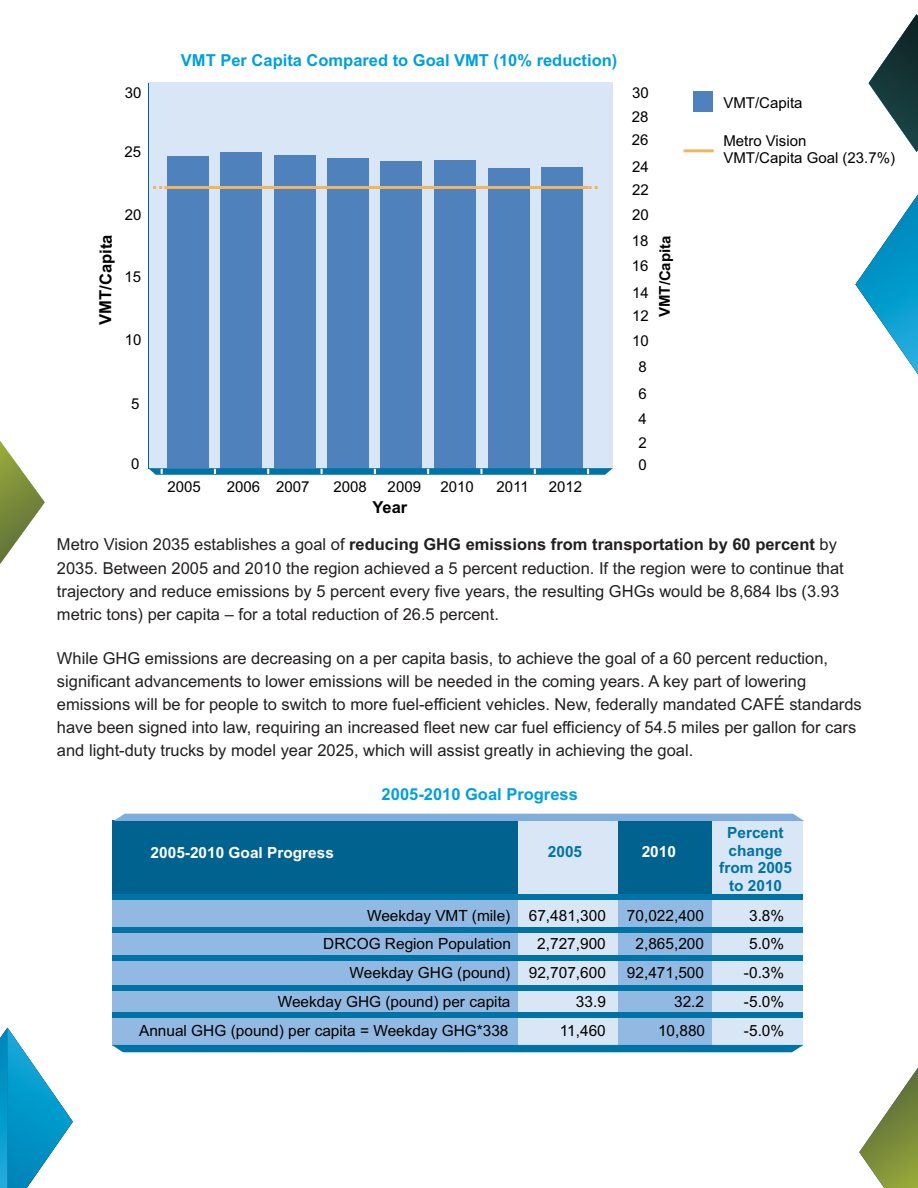
<style>
.page{position:relative;width:918px;height:1188px;background:#fff}
.page>*{position:absolute;margin:0;border:0;box-sizing:border-box;transform-origin:0 0}
.t1{font:16.5px/23.1px "Arial";color:#231f20}
.t2{font:700 16.5px "Arial";color:#00a0dc}
.t3{font:700 16.5px "Arial";color:#000}
.t4{font:15.45px "Arial";color:#000}
.t5{font:700 15.45px/17.4px "Arial";color:#0073a6;text-align:center}
.t6{font:700 15.45px "Arial";color:#fff}
.t7{font:15px/16.8px "Arial";color:#000}
.t8{font:700 14.85px "Arial";color:#000}
.s1{font-weight:700}
</style>
<div class="page">
<svg style="left:869px;top:14px;width:49px;height:138px"></svg>
<svg style="left:859px;top:1067px;width:59px;height:121px"></svg>
<svg style="left:0;top:441px;width:45px;height:123px"></svg>
<svg style="left:855px;top:194px;width:63px;height:181px"></svg>
<svg style="left:0;top:1028px;width:73px;height:160px"></svg>
<div style="left:693px;top:91px;width:19px;height:20px;background:#4f82bd"></div>
<div style="left:148px;top:83px;width:464px;height:386px;background:#d9e6f5"></div>
<div style="left:167px;top:156px;width:42px;height:312px;background:#4f82bd"></div>
<div style="left:220px;top:152px;width:42px;height:316px;background:#4f82bd"></div>
<div style="left:274px;top:155px;width:41px;height:313px;background:#4f82bd"></div>
<div style="left:327px;top:158px;width:42px;height:310px;background:#4f82bd"></div>
<div style="left:381px;top:161px;width:41px;height:307px;background:#4f82bd"></div>
<div style="left:434px;top:160px;width:42px;height:308px;background:#4f82bd"></div>
<div style="left:488px;top:168px;width:41px;height:300px;background:#4f82bd"></div>
<div style="left:541px;top:167px;width:42px;height:301px;background:#4f82bd"></div>
<hr style="left:164px;top:186px;width:424px;height:3px;background:#f1b562">
<svg style="left:153px;top:186px;width:10px;height:3px"></svg>
<svg style="left:589px;top:186px;width:9px;height:3px"></svg>
<hr style="left:684px;top:149px;width:29px;height:3px;background:#f1b562">
<svg style="left:148px;top:468px;width:465px;height:7px;background:#177fad"></svg>
<hr style="left:148px;top:83px;width:1px;height:385px;background:#00628f">
<div style="left:112px;top:820px;width:690px;height:226px;background:#92b9e2"></div>
<div style="left:112px;top:820px;width:690px;height:77px;background:#00628f"></div>
<div style="left:518px;top:820px;width:100px;height:225px;background:#d9e6f5"></div>
<div style="left:712px;top:820px;width:91px;height:227px;background:#d9e6f5"></div>
<div style="left:112px;top:895px;width:691px;height:5px;background:#0073a6"></div>
<div style="left:112px;top:928px;width:691px;height:5px;background:#0073a6"></div>
<div style="left:112px;top:955px;width:691px;height:6px;background:#0073a6"></div>
<div style="left:112px;top:985px;width:691px;height:5px;background:#0073a6"></div>
<div style="left:112px;top:1045px;width:691px;height:7px;background:#0073a6"></div>
<div style="left:112px;top:1013px;width:691px;height:5px;background:#0073a6"></div>
<div style="left:113px;top:814px;width:691px;height:7px;background:#80acdb"></div>
<p class="t2" style="left:181px;top:54px;width:438px">VMT Per Capita Compared to Goal VMT (10% reduction)</p>
<p class="t7" style="left:125px;top:85px;width:18px">30</p>
<p class="t7" style="left:632px;top:86px;width:18px">30</p>
<p class="t7" style="left:125px;top:145px;width:18px">25</p>
<p class="t7" style="left:632px;top:110px;width:18px">28</p>
<p class="t7" style="left:632px;top:133px;width:18px">26</p>
<p class="t7" style="left:632px;top:159px;width:18px">24</p>
<p class="t7" style="left:632px;top:183px;width:18px">22</p>
<p class="t7" style="left:125px;top:207px;width:18px">20</p>
<p class="t7" style="left:632px;top:208px;width:18px">20</p>
<p class="t7" style="left:632px;top:234px;width:18px">18</p>
<p class="t3" style="left:99px;top:325px;width:91px;rotate:-90deg">VMT/Capita</p>
<p class="t8" style="left:659px;top:317px;width:83px;rotate:-90deg">VMT/Capita</p>
<p class="t7" style="left:632px;top:258px;width:18px">16</p>
<p class="t7" style="left:125px;top:270px;width:18px">15</p>
<p class="t7" style="left:632px;top:286px;width:18px">14</p>
<p class="t7" style="left:632px;top:309px;width:18px">12</p>
<p class="t7" style="left:125px;top:333px;width:18px">10</p>
<p class="t7" style="left:632px;top:334px;width:18px">10</p>
<p class="t7" style="left:131px;top:396px;width:10px">5</p>
<p class="t7" style="left:639px;top:360px;width:10px">8</p>
<p class="t7" style="left:639px;top:386px;width:10px">6</p>
<p class="t7" style="left:639px;top:412px;width:10px">4</p>
<p class="t7" style="left:639px;top:436px;width:10px">2</p>
<p class="t7" style="left:131px;top:457px;width:10px">0</p>
<p class="t7" style="left:639px;top:457px;width:10px">0</p>
<p class="t7" style="left:168px;top:480px;width:35px">2005</p>
<p class="t7" style="left:227px;top:480px;width:84px">2006 2007</p>
<p class="t7" style="left:333px;top:480px;width:35px">2008</p>
<p class="t7" style="left:388px;top:480px;width:35px">2009</p>
<p class="t7" style="left:440px;top:480px;width:35px">2010</p>
<p class="t7" style="left:497px;top:480px;width:34px">2011</p>
<p class="t7" style="left:549px;top:480px;width:35px">2012</p>
<p class="t3" style="left:372px;top:501px;width:36px">Year</p>
<p class="t7" style="left:723px;top:96px;width:81px">VMT/Capita</p>
<p class="t7" style="left:723px;top:134px;width:173px">Metro Vision<br>VMT/Capita Goal (23.7%)</p>
<p class="t1" style="left:57px;top:535px;width:788px">Metro Vision 2035 establishes a goal of <span class="s1">reducing GHG emissions from transportation by 60 percent</span> by 2035. Between 2005 and 2010 the region achieved a 5 percent reduction. If the region were to continue that trajectory and reduce emissions by 5 percent every five years, the resulting GHGs would be 8,684 lbs (3.93 metric tons) per capita – for a total reduction of 26.5 percent.</p>
<p class="t1" style="left:57px;top:648px;width:806px">While GHG emissions are decreasing on a per capita basis, to achieve the goal of a 60 percent reduction, significant advancements to lower emissions will be needed in the coming years. A key part of lowering emissions will be for people to switch to more fuel-efficient vehicles. New, federally mandated CAFÉ standards have been signed into law, requiring an increased fleet new car fuel efficiency of 54.5 miles per gallon for cars and light-duty trucks by model year 2025, which will assist greatly in achieving the goal.</p>
<p class="t2" style="left:382px;top:788px;width:198px">2005-2010 Goal Progress</p>
<p class="t6" style="left:151px;top:846px;width:185px">2005-2010 Goal Progress</p>
<p class="t5" style="left:548px;top:844px;width:36px">2005</p>
<p class="t6" style="left:642px;top:845px;width:36px">2010</p>
<p class="t5" style="left:719px;top:826px;width:74px">Percent change from 2005 to 2010</p>
<p class="t4" style="left:367px;top:910px;width:240px">Weekday VMT (mile) 67,481,300</p>
<p class="t4" style="left:627px;top:910px;width:79px">70,022,400</p>
<p class="t4" style="left:749px;top:910px;width:37px">3.8%</p>
<p class="t4" style="left:323px;top:938px;width:189px">DRCOG Region Population</p>
<p class="t4" style="left:537px;top:938px;width:70px">2,727,900</p>
<p class="t4" style="left:635px;top:938px;width:70px">2,865,200</p>
<p class="t4" style="left:749px;top:938px;width:37px">5.0%</p>
<p class="t4" style="left:350px;top:967px;width:258px">Weekday GHG (pound) 92,707,600</p>
<p class="t4" style="left:627px;top:967px;width:79px">92,471,500</p>
<p class="t4" style="left:744px;top:967px;width:42px">-0.3%</p>
<p class="t4" style="left:278px;top:995px;width:234px">Weekday GHG (pound) per capita</p>
<p class="t4" style="left:576px;top:995px;width:31px">33.9</p>
<p class="t4" style="left:674px;top:995px;width:31px">32.2</p>
<p class="t4" style="left:744px;top:995px;width:42px">-5.0%</p>
<p class="t4" style="left:139px;top:1025px;width:371px">Annual GHG (pound) per capita = Weekday GHG*338</p>
<p class="t4" style="left:560px;top:1025px;width:47px">11,460</p>
<p class="t4" style="left:658px;top:1025px;width:49px">10,880</p>
<p class="t4" style="left:744px;top:1025px;width:42px">-5.0%</p>
</div>
